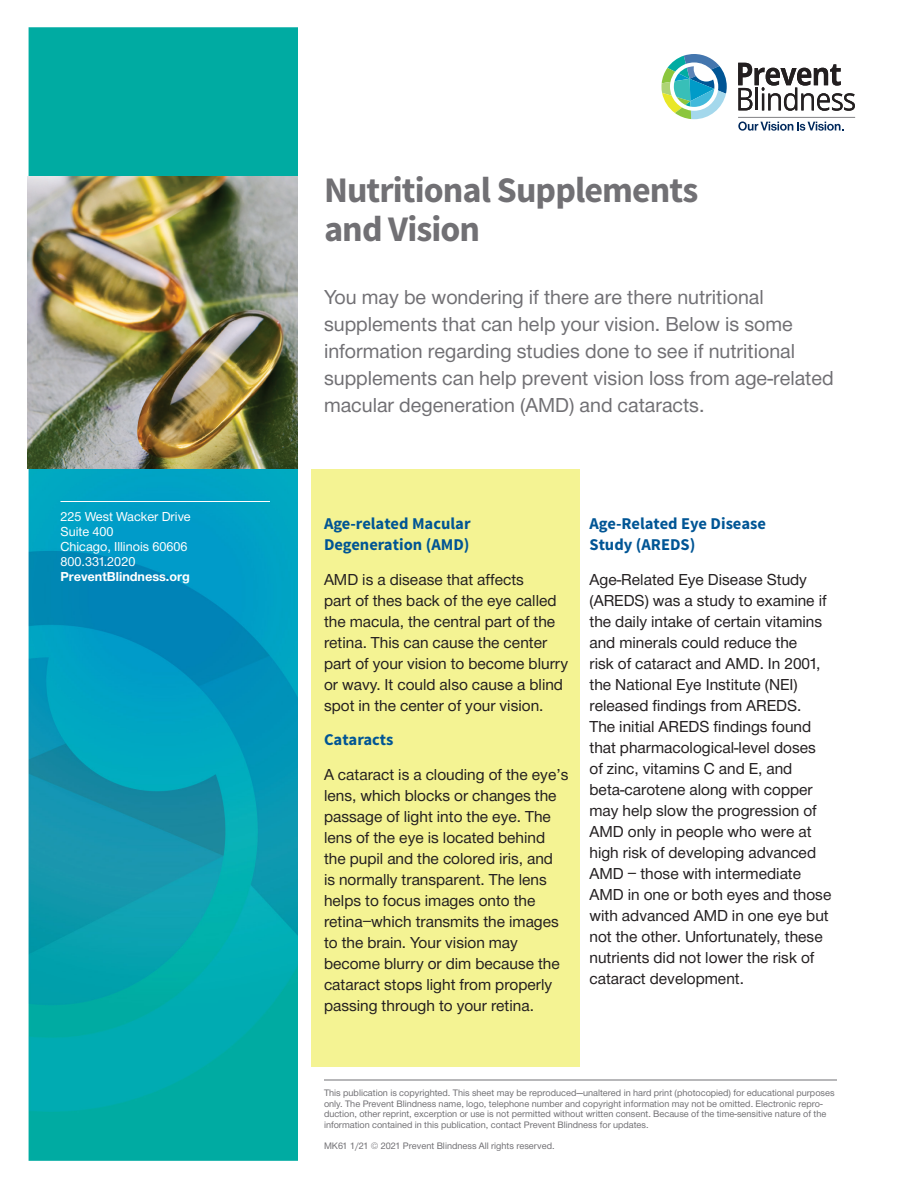
<style>
.page{position:relative;width:918px;height:1188px;background:#fff}
.page>*{position:absolute;margin:0;border:0;box-sizing:border-box;transform-origin:0 0}
.t1{font:700 36px "Source Sans Pro";letter-spacing:-.025em;color:#717074}
.t2{font:21px/27px "Helvetica Neue H55";color:#717074}
.t3{font:16.5px/21px "Helvetica Neue H55";color:#231f20}
.t4{font:700 16.5px/21px "Source Sans Pro";color:#005595}
.t5{font:13.5px "Helvetica Neue H55";color:#fff}
.t6{font:13.5px "Helvetica Neue H75";color:#fff}
.t7{font:9.75px/10.5px "Helvetica Neue H55";color:#717074}
</style>
<div class="page">
<svg style="left:738px;top:63px;width:117px;height:48px"></svg>
<svg style="left:662px;top:54px;width:65px;height:65px"></svg>
<svg style="left:738px;top:121px;width:105px;height:10px"></svg>
<hr style="left:738px;top:117px;width:117px;height:1px;background:#808083">
<div style="left:311px;top:469px;width:269px;height:597px;background:#f4f393"></div>
<img style="left:28px;top:27px;width:270px;height:1133px">
<img style="left:27px;top:176px;width:271px;height:293px">
<hr style="left:60px;top:501px;width:210px;height:1px;background:#fff">
<hr style="left:324px;top:1080px;width:513px;height:1px;background:#717074">
<p class="t5" style="left:60px;top:508px;width:132px">225 West Wacker Drive</p>
<p class="t5" style="left:60px;top:523px;width:55px">Suite 400</p>
<p class="t5" style="left:60px;top:538px;width:129px">Chicago, Illinois 60606</p>
<p class="t5" style="left:60px;top:553px;width:76px">800.331.2020</p>
<p class="t6" style="left:60px;top:568px;width:131px">PreventBlindness.org</p>
<p class="t1" style="left:324px;top:167px;width:376px">Nutritional Supplements</p>
<p class="t1" style="left:324px;top:206px;width:158px">and Vision</p>
<p class="t2" style="left:324px;top:285px;width:511px">You may be wondering if there are there nutritional supplements that can help your vision. Below is some information regarding studies done to see if nutritional supplements can help prevent vision loss from age-related macular degeneration (AMD) and cataracts.</p>
<p class="t4" style="left:324px;top:514px;width:148px">Age-related Macular<br>Degeneration (AMD)</p>
<p class="t3" style="left:324px;top:570px;width:246px">AMD is a disease that affects<br>part of thes back of the eye called the macula, the central part of the retina. This can cause the center part of your vision to become blurry or wavy. It could also cause a blind spot in the center of your vision.</p>
<p class="t4" style="left:324px;top:730px;width:71px">Cataracts</p>
<p class="t3" style="left:324px;top:765px;width:246px">A cataract is a clouding of the eye’s lens, which blocks or changes the passage of light into the eye. The lens of the eye is located behind the pupil and the colored iris, and<br>is normally transparent. The lens helps to focus images onto the retina–which transmits the images to the brain. Your vision may become blurry or dim because the cataract stops light from properly passing through to your retina.</p>
<p class="t4" style="left:590px;top:514px;width:178px">Age-Related Eye Disease<br>Study (AREDS)</p>
<p class="t3" style="left:590px;top:570px;width:243px">Age-Related Eye Disease Study (AREDS) was a study to examine if the daily intake of certain vitamins and minerals could reduce the<br>risk of cataract and AMD. In 2001, the National Eye Institute (NEI) released findings from AREDS.<br>The initial AREDS findings found that pharmacological-level doses of zinc, vitamins C and E, and beta-carotene along with copper may help slow the progression of<br>AMD only in people who were at high risk of developing advanced<br>AMD – those with intermediate<br>AMD in one or both eyes and those with advanced AMD in one eye but not the other. Unfortunately, these nutrients did not lower the risk of cataract development.</p>
<p class="t7" style="left:324px;top:1089px;width:512px">This publication is copyrighted. This sheet may be reproduced—unaltered in hard print (photocopied) for educational purposes only. The Prevent Blindness name, logo, telephone number and copyright information may not be omitted. Electronic repro&shy;duction, other reprint, excerption or use is not permitted without written consent. Because of the time-sensitive nature of the information contained in this publication, contact Prevent Blindness for updates.</p>
<p class="t7" style="left:324px;top:1141px;width:232px">MK61 1/21 © 2021 Prevent Blindness® All rights reserved.</p>
</div>
